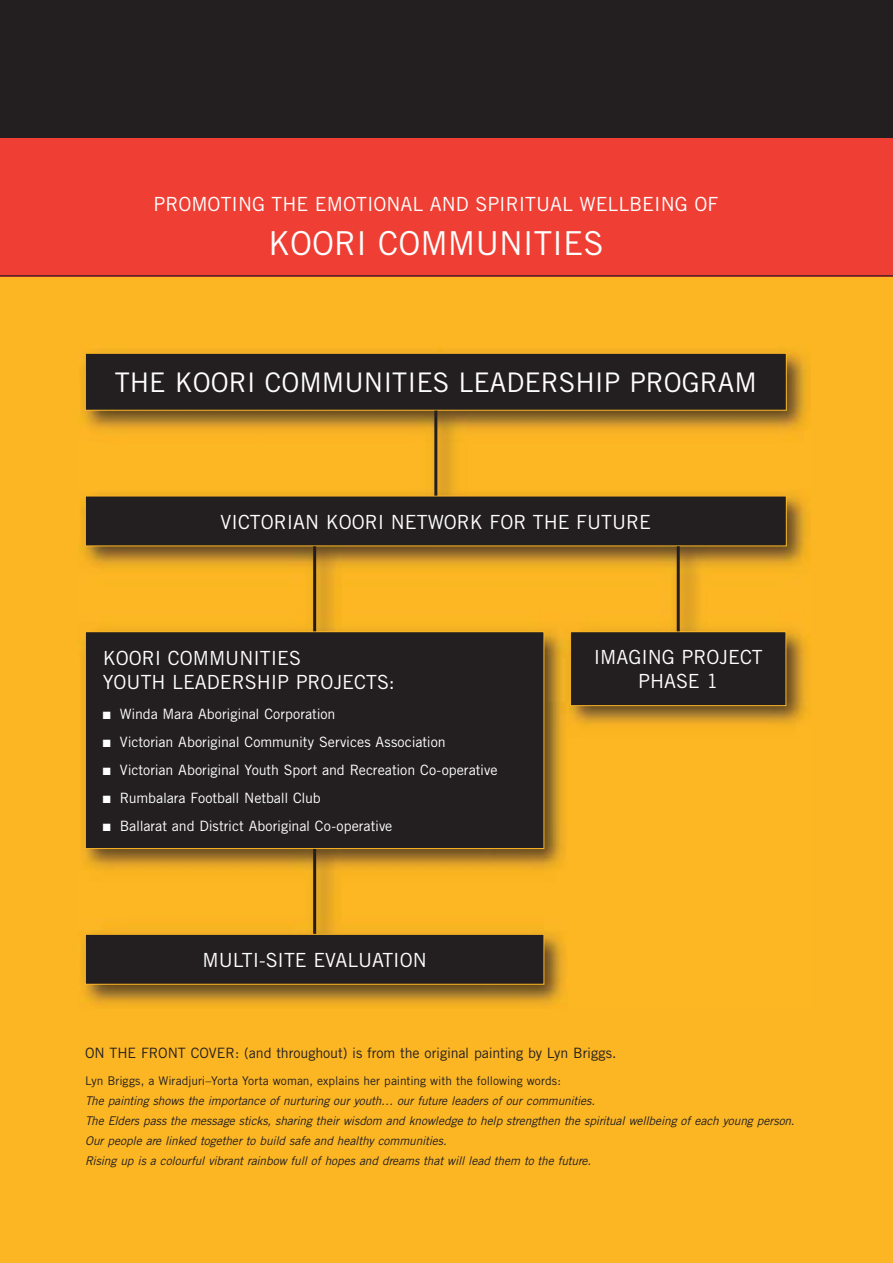
<style>
.page{position:relative;width:893px;height:1263px;background:#fcb624}
.page>*{position:absolute;margin:0;border:0;box-sizing:border-box;transform-origin:0 0}
.t1{font:33px "Trade Gothic";color:#fff}
.t2{font:27px "Trade Gothic";color:#fff}
.t3{font:19.5px/24px "Trade Gothic";color:#fff;text-align:center}
.t4{font:14.25px "Trade Gothic";letter-spacing:-.01em;color:#fff}
.t5{font:14.25px "Trade Gothic";letter-spacing:-.01em;color:#231f20}
.t6{font:italic 12px/20.1px "Trade Gothic";letter-spacing:-.01em;color:#231f20}
.t7{font:12px "Trade Gothic";color:#231f20}
</style>
<div class="page">
<div style="left:0;top:138px;width:893px;height:138px;background:#ef3f34"></div>
<div style="left:0;top:0;width:893px;height:138px;background:#231f20"></div>
<img style="left:81px;top:350px;width:726px;height:655px">
<div style="left:85px;top:353px;width:701px;height:57px;background:#231f20"></div>
<div style="left:85px;top:353px;width:702px;height:58px;border:1px solid #fcb624"></div>
<div style="left:85px;top:496px;width:701px;height:50px;background:#231f20"></div>
<div style="left:571px;top:632px;width:215px;height:74px;background:#231f20"></div>
<div style="left:570px;top:631px;width:216px;height:75px;border:1px solid #fcb624"></div>
<div style="left:85px;top:632px;width:459px;height:216px;background:#231f20"></div>
<div style="left:85px;top:631px;width:459px;height:218px;border:1px solid #fcb624"></div>
<hr style="left:434px;top:411px;width:3px;height:85px;background:#231f20">
<hr style="left:313px;top:546px;width:3px;height:85px;background:#231f20">
<hr style="left:677px;top:546px;width:3px;height:85px;background:#231f20">
<hr style="left:313px;top:849px;width:3px;height:85px;background:#231f20">
<div style="left:85px;top:934px;width:459px;height:50px;background:#231f20"></div>
<div style="left:85px;top:934px;width:459px;height:51px;border:1px solid #fcb624"></div>
<hr style="left:0;top:275px;width:893px;height:1px;background:#231f20">
<h3 class="t3" style="left:153px;top:192px;width:566px">PROMOTING THE EMOTIONAL AND SPIRITUAL WELLBEING OF</h3>
<h1 class="t1" style="left:268px;top:223px;width:337px">KOORI COMMUNITIES</h1>
<h2 class="t2" style="left:115px;top:366px;width:644px">THE KOORI COMMUNITIES LEADERSHIP PROGRAM</h2>
<h3 class="t3" style="left:221px;top:509px;width:432px">VICTORIAN KOORI NETWORK FOR THE FUTURE</h3>
<h3 class="t3" style="left:103px;top:645px;width:294px;text-align:left">KOORI COMMUNITIES<br>YOUTH LEADERSHIP PROJECTS:</h3>
<p class="t4" style="left:103px;top:705px;width:234px">■ Winda Mara Aboriginal Corporation</p>
<p class="t4" style="left:103px;top:733px;width:344px">■ Victorian Aboriginal Community Services Association</p>
<p class="t4" style="left:103px;top:761px;width:396px">■ Victorian Aboriginal Youth Sport and Recreation Co-operative</p>
<p class="t4" style="left:103px;top:789px;width:219px">■ Rumbalara Football Netball Club</p>
<p class="t4" style="left:103px;top:817px;width:291px">■ Ballarat and District Aboriginal Co-operative</p>
<h3 class="t3" style="left:202px;top:948px;width:226px">MULTI-SITE EVALUATION</h3>
<h3 class="t3" style="left:594px;top:645px;width:171px">IMAGING PROJECT<br>PHASE 1</h3>
<p class="t5" style="left:85px;top:1044px;width:533px">ON THE FRONT COVER: (and throughout) is from the original painting by Lyn Briggs.</p>
<p class="t7" style="left:85px;top:1073px;width:478px">Lyn Briggs, a Wiradjuri–Yorta Yorta woman, explains her painting with the following words:</p>
<p class="t6" style="left:85px;top:1090px;width:711px">The painting shows the importance of nurturing our youth… our future leaders of our communities.<br>The Elders pass the message sticks, sharing their wisdom and knowledge to help strengthen the spiritual wellbeing of each young person.<br>Our people are linked together to build safe and healthy communities.<br>Rising up is a colourful vibrant rainbow full of hopes and dreams that will lead them to the future.</p>
</div>
